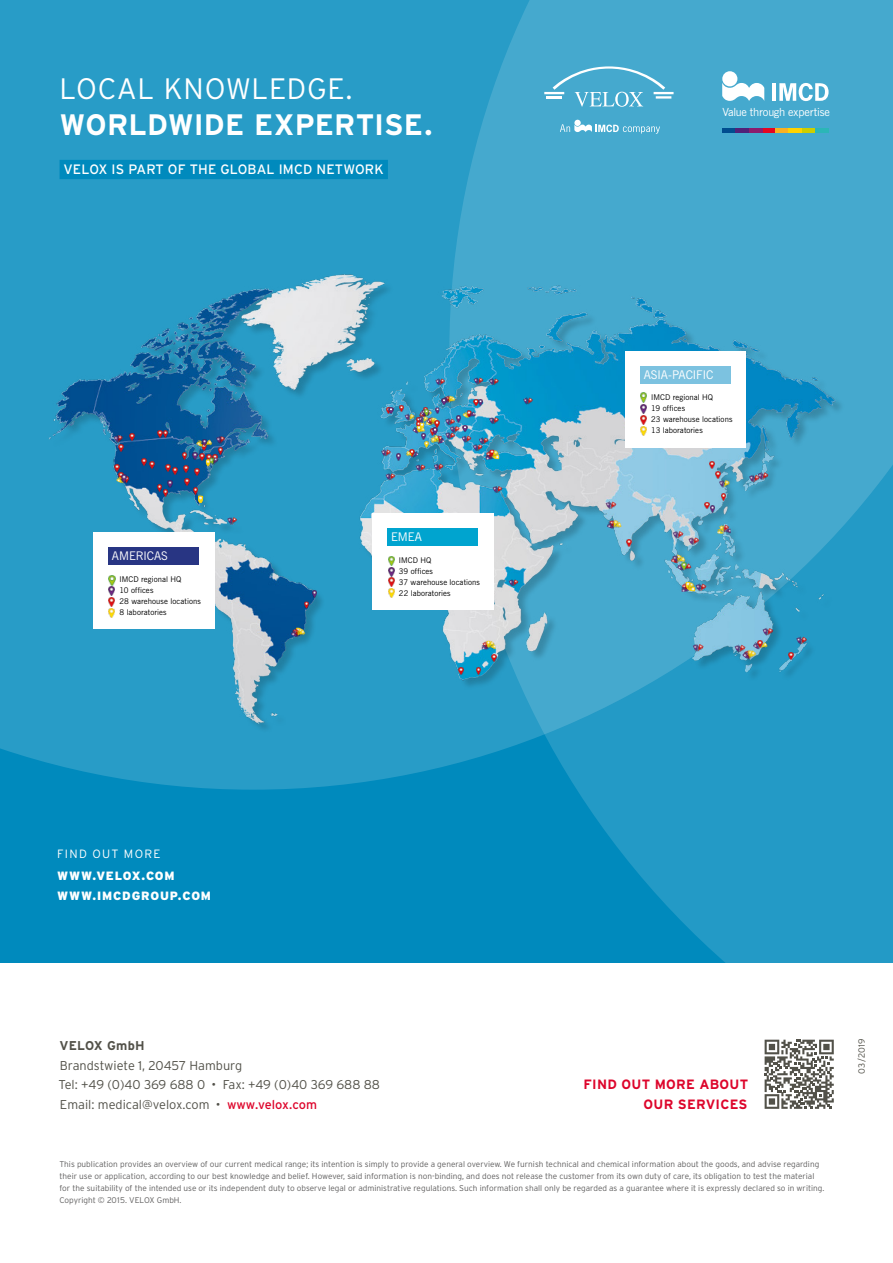
<style>
.page{position:relative;width:893px;height:1263px;background:#fff}
.page>*{position:absolute;margin:0;border:0;box-sizing:border-box;transform-origin:0 0}
.t1{font:700 29.55px "Interstate";letter-spacing:.005em;color:#fff}
.t2{font:300 29.55px "Interstate";letter-spacing:.02em;color:#fff}
.t3{font:13.65px "Interstate";letter-spacing:.015em;color:#fff}
.t4{font:700 13.5px/19.5px "Interstate";letter-spacing:.02em;color:#dd052b;text-align:right}
.t5{font:300 12.75px/19.5px "Interstate";color:#525149}
.t6{font:700 12.75px "Interstate";letter-spacing:.02em;color:#525149}
.t7{font:900 12px/19.5px "Interstate";letter-spacing:.07em;color:#fff}
.t8{font:12px "News Gothic BT";color:#fff}
.t9{font:300 12px "Interstate";letter-spacing:.11em;color:#fff}
.t10{font:11.85px "News Gothic BT";color:#fff}
.t11{font:11.25px "News Gothic BT";letter-spacing:-.01em;color:#fff}
.t12{font:300 9px "Interstate";letter-spacing:-.005em;color:#525149}
.t13{font:300 8.25px/12px "Interstate";color:#5f5e5e}
.t14{font:7.95px/10.8px "News Gothic BT";letter-spacing:.01em;color:#000}
.t15{font:7.8px/10.8px "News Gothic BT";letter-spacing:.015em;color:#000}
.s1{font-size:7.8px}
.s2{font-weight:400;color:#dd052b}
</style>
<div class="page">
<svg style="left:765px;top:1040px;width:69px;height:69px"></svg>
<div style="left:0;top:0;width:893px;height:962px;background:#008abd"></div>
<div style="left:0;top:0;width:449px;height:790px;background:#289cc7"></div>
<svg style="left:449px;top:0;width:444px;height:962px"></svg>
<hr style="left:773px;top:83px;width:3px;height:18px;background:#fff">
<svg style="left:779px;top:83px;width:50px;height:18px"></svg>
<div style="left:722px;top:71px;width:15px;height:15px;background:#fff;border-radius:50%"></div>
<svg style="left:722px;top:83px;width:42px;height:18px"></svg>
<div style="left:723px;top:128px;width:13px;height:5px;background:#004d8f"></div>
<div style="left:762px;top:128px;width:13px;height:5px;background:#e40521"></div>
<div style="left:736px;top:128px;width:13px;height:5px;background:#512178"></div>
<div style="left:775px;top:128px;width:14px;height:5px;background:#f9b122"></div>
<div style="left:802px;top:128px;width:13px;height:5px;background:#cdce00"></div>
<div style="left:749px;top:128px;width:13px;height:5px;background:#8b1c6d"></div>
<div style="left:789px;top:128px;width:13px;height:5px;background:#ffd300"></div>
<div style="left:815px;top:128px;width:13px;height:5px;background:#2bb6b7"></div>
<img style="left:48px;top:263px;width:807px;height:477px">
<svg style="left:129px;top:434px;width:5px;height:7px"></svg>
<svg style="left:459px;top:667px;width:4px;height:7px"></svg>
<svg style="left:476px;top:668px;width:5px;height:6px"></svg>
<svg style="left:789px;top:653px;width:4px;height:7px"></svg>
<svg style="left:626px;top:539px;width:5px;height:7px"></svg>
<svg style="left:717px;top:525px;width:14px;height:9px"></svg>
<svg style="left:227px;top:517px;width:10px;height:8px"></svg>
<svg style="left:304px;top:590px;width:13px;height:18px"></svg>
<svg style="left:291px;top:627px;width:14px;height:11px"></svg>
<svg style="left:114px;top:435px;width:9px;height:16px"></svg>
<svg style="left:435px;top:378px;width:10px;height:8px"></svg>
<svg style="left:473px;top:377px;width:26px;height:9px"></svg>
<svg style="left:523px;top:397px;width:10px;height:8px"></svg>
<svg style="left:482px;top:641px;width:14px;height:21px"></svg>
<svg style="left:509px;top:579px;width:10px;height:8px"></svg>
<svg style="left:607px;top:520px;width:15px;height:9px"></svg>
<svg style="left:705px;top:461px;width:25px;height:52px"></svg>
<svg style="left:606px;top:501px;width:11px;height:9px"></svg>
<svg style="left:693px;top:644px;width:11px;height:8px"></svg>
<svg style="left:796px;top:636px;width:11px;height:9px"></svg>
<svg style="left:673px;top:531px;width:26px;height:15px"></svg>
<svg style="left:734px;top:628px;width:39px;height:32px"></svg>
<svg style="left:681px;top:582px;width:26px;height:10px"></svg>
<svg style="left:749px;top:472px;width:20px;height:11px"></svg>
<svg style="left:671px;top:554px;width:21px;height:17px"></svg>
<img style="left:142px;top:430px;width:83px;height:73px">
<svg style="left:115px;top:464px;width:14px;height:20px"></svg>
<img style="left:381px;top:395px;width:122px;height:99px">
<div style="left:625px;top:351px;width:121px;height:96px;background:#fff"></div>
<div style="left:640px;top:366px;width:90px;height:17px;background:#7cc2e0"></div>
<svg style="left:640px;top:393px;width:6px;height:42px"></svg>
<div style="left:93px;top:532px;width:121px;height:97px;background:#fff"></div>
<div style="left:108px;top:548px;width:90px;height:17px;background:#283583"></div>
<svg style="left:109px;top:576px;width:6px;height:41px"></svg>
<div style="left:372px;top:514px;width:122px;height:96px;background:#fff"></div>
<div style="left:388px;top:529px;width:90px;height:17px;background:#00a4cf"></div>
<svg style="left:388px;top:556px;width:6px;height:42px"></svg>
<svg style="left:544px;top:66px;width:130px;height:41px"></svg>
<div style="left:574px;top:120px;width:7px;height:6px;background:#fff;border-radius:50%"></div>
<svg style="left:560px;top:124px;width:100px;height:10px"></svg>
<div style="left:60px;top:160px;width:328px;height:19px;background:#008abd"></div>
<h1 class="t2" style="left:60px;top:72px;width:295px">LOCAL KNOWLEDGE.</h1>
<h1 class="t1" style="left:60px;top:107px;width:374px">WORLDWIDE EXPERTISE.</h1>
<h2 class="t3" style="left:63px;top:162px;width:322px">VELOX IS PART OF THE GLOBAL IMCD NETWORK</h2>
<h3 class="t10" style="left:112px;top:549px;width:58px">AMERICAS</h3>
<p class="t14" style="left:120px;top:573px;width:83px">IMCD regional HQ<br>10 offices<br>28 warehouse locations<br>8 laboratories</p>
<h3 class="t10" style="left:391px;top:530px;width:32px">EMEA</h3>
<p class="t15" style="left:399px;top:555px;width:36px">IMCD HQ<br>39 offices</p>
<p class="t14" style="left:399px;top:576px;width:83px"><span class="s1">37</span> warehouse locations</p>
<p class="t15" style="left:399px;top:587px;width:53px">22 laboratories</p>
<h3 class="t11" style="left:722px;top:105px;width:109px">Value through expertise</h3>
<h3 class="t8" style="left:644px;top:367px;width:71px">ASIA-PACIFIC</h3>
<p class="t14" style="left:651px;top:392px;width:83px">IMCD regional HQ<br>19 offices<br>23 warehouse locations<br>13 laboratories</p>
<h3 class="t9" style="left:57px;top:846px;width:105px">FIND OUT MORE</h3>
<h3 class="t7" style="left:57px;top:866px;width:155px">WWW.VELOX.COM<br>WWW.IMCDGROUP.COM</h3>
<h3 class="t6" style="left:59px;top:1038px;width:87px">VELOX GmbH</h3>
<h3 class="t5" style="left:59px;top:1055px;width:323px">Brandstwiete 1, 20457 Hamburg<br>Tel: +49 (0)40 369 688 0 • Fax: +49 (0)40 369 688 88<br>Email: medical@velox.com • <span class="s2">www.velox.com</span></h3>
<h3 class="t4" style="left:584px;top:1075px;width:166px">FIND OUT MORE ABOUT<br>OUR SERVICES</h3>
<p class="t13" style="left:60px;top:1158px;width:766px">This publication provides an overview of our current medical range; its intention is simply to provide a general overview. We furnish technical and chemical information about the goods, and advise regarding their use or application, according to our best knowledge and belief. However, said information is non-binding, and does not release the customer from its own duty of care, its obligation to test the material for the suitability of the intended use or its independent duty to observe legal or administrative regulations. Such information shall only be regarded as a guarantee where it is expressly declared so in writing.<br>Copyright © 2015. VELOX GmbH.</p>
<p class="t12" style="left:856px;top:1074px;width:37px;rotate:-90deg">03/2019</p>
</div>
